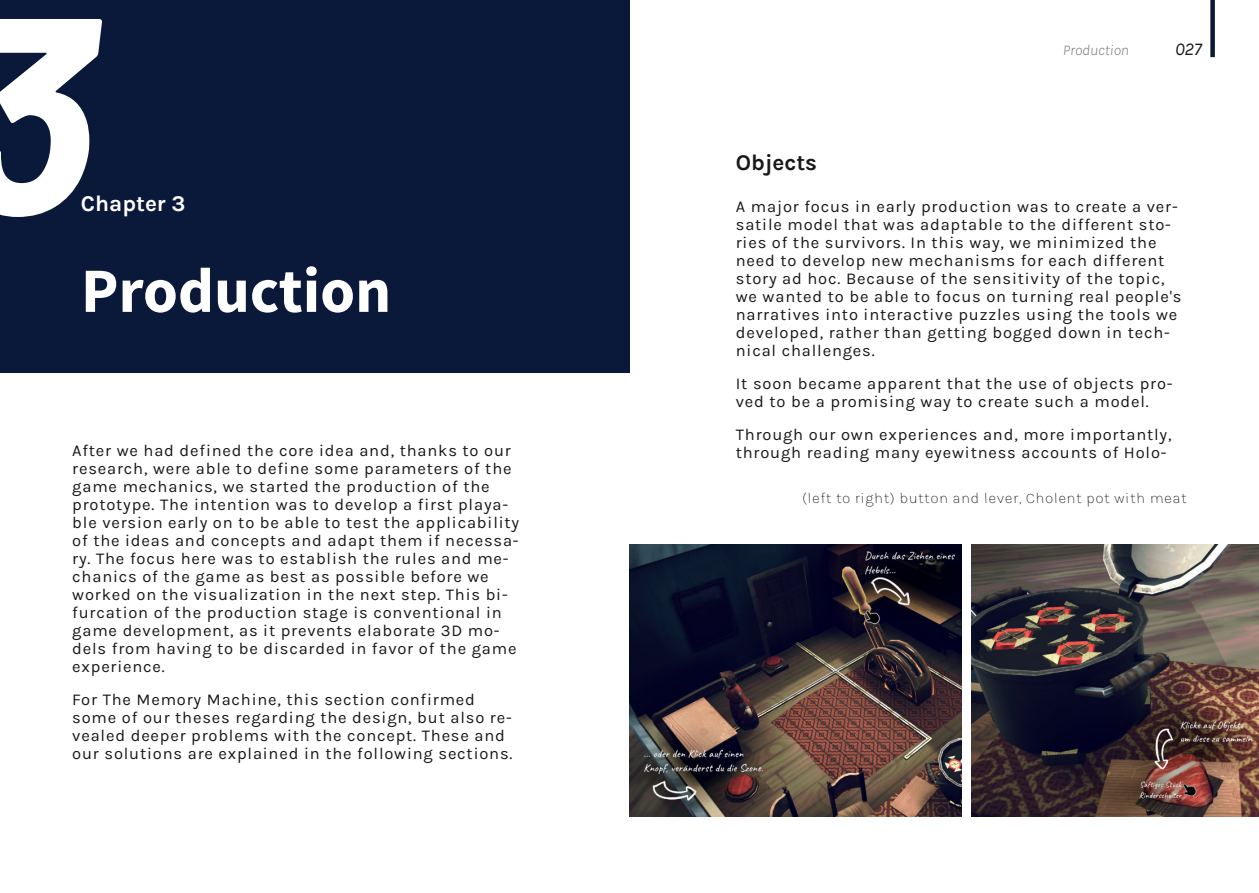
<style>
.page{position:relative;width:1259px;height:893px;background:#fff}
.page>*{position:absolute;margin:0;border:0;box-sizing:border-box;transform-origin:0 0}
.t1{font:italic 700 279.6px "Barlow";color:#fff}
.t2{font:700 63px "Source Sans Pro";color:#fff}
.t3{font:700 22.5px "Karla";color:#fff}
.t4{font:700 22.5px "Karla";color:#1a171b}
.t5{font:italic 18px "Karla";color:#1a171b}
.t6{font:16.5px/18px "Karla";letter-spacing:.05em;color:#1a171b}
.t7{font:200 15px "Karla";color:#1a171b}
.t8{font:italic 300 15px "Karla";color:#7f8082}
</style>
<div class="page">
<div style="left:0;top:0;width:629px;height:373px;background:#0a1839"></div>
<svg style="left:1210px;top:0;width:4px;height:55px"></svg>
<img style="left:629px;top:544px;width:332px;height:272px">
<img style="left:971px;top:544px;width:288px;height:272px">
<h1 class="t1" style="left:-49px;top:-65px;width:148px">3</h1>
<h3 class="t3" style="left:81px;top:190px;width:106px">Chapter 3</h3>
<h2 class="t2" style="left:81px;top:265px;width:312px">Production</h2>
<p class="t6" style="left:72px;top:441px;width:448px">After we had defined the core idea and, thanks to our research, were able to define some parameters of the game mechanics, we started the production of the prototype. The intention was to develop a first playa&shy;ble version early on to be able to test the applicability of the ideas and concepts and adapt them if necessa&shy;ry. The focus here was to establish the rules and me&shy;chanics of the game as best as possible before we worked on the visualization in the next step. This bi&shy;furcation of the production stage is conventional in game development, as it prevents elaborate 3D mo&shy;dels from having to be discarded in favor of the game experience.</p>
<p class="t6" style="left:72px;top:690px;width:442px">For The Memory Machine, this section confirmed some of our theses regarding the design, but also re&shy;vealed deeper problems with the concept. These and our solutions are explained in the following sections.</p>
<p class="t8" style="left:1062px;top:41px;width:68px">Production</p>
<p class="t5" style="left:1175px;top:38px;width:28px">027</p>
<h3 class="t4" style="left:736px;top:150px;width:83px">Objects</h3>
<p class="t6" style="left:736px;top:197px;width:447px">A major focus in early production was to create a ver&shy;satile model that was adaptable to the different sto&shy;ries of the survivors. In this way, we minimized the need to develop new mechanisms for each different story ad hoc. Because of the sensitivity of the topic, we wanted to be able to focus on turning real people's narratives into interactive puzzles using the tools we developed, rather than getting bogged down in tech&shy;nical challenges.</p>
<p class="t6" style="left:736px;top:374px;width:438px">It soon became apparent that the use of objects pro&shy;ved to be a promising way to create such a model.</p>
<p class="t6" style="left:736px;top:425px;width:437px">Through our own experiences and, more importantly, through reading many eyewitness accounts of Holo-</p>
<p class="t7" style="left:802px;top:489px;width:386px">(left to right) button and lever, Cholent pot with meat</p>
</div>
